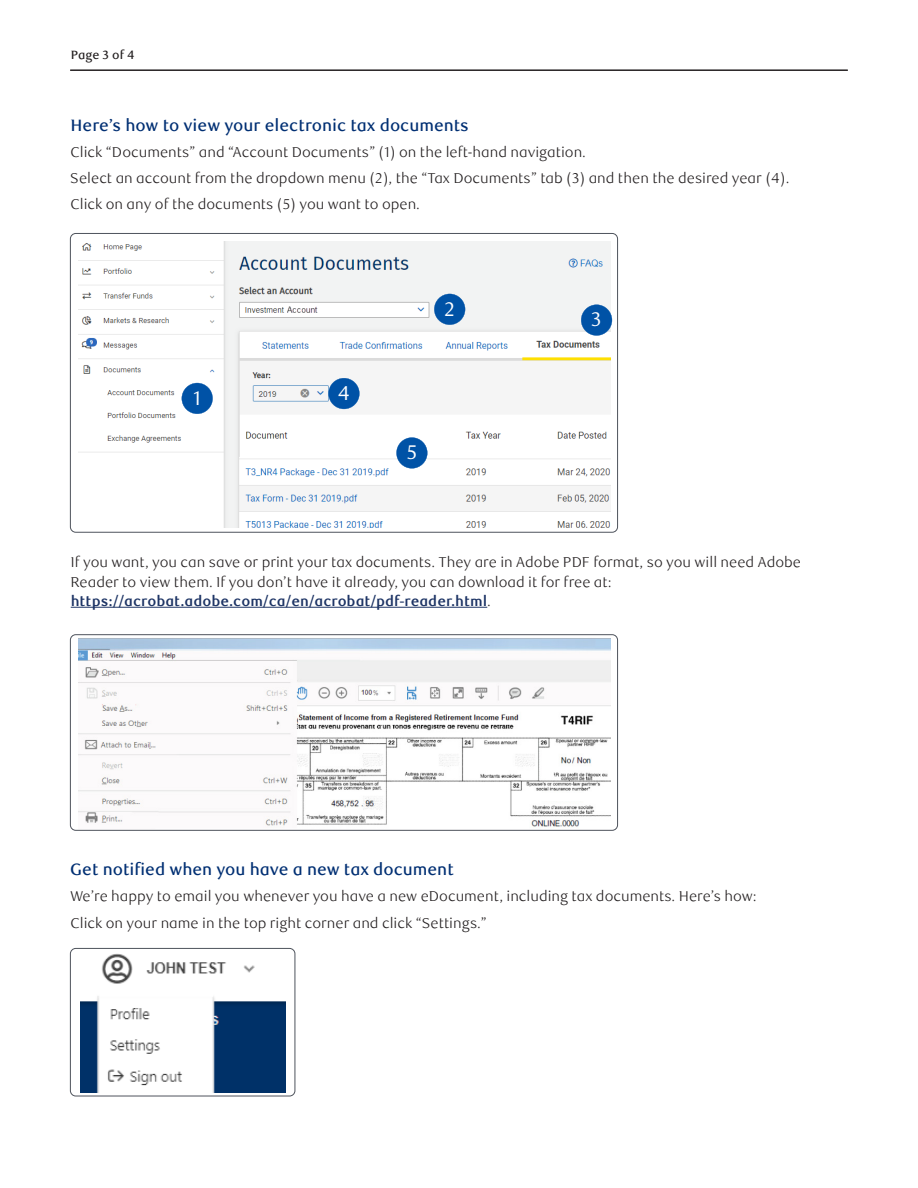
<style>
.page{position:relative;width:918px;height:1188px;background:#fff}
.page>*{position:absolute;margin:0;border:0;box-sizing:border-box;transform-origin:0 0}
.t1{font:19.8px "RBC Text";color:#fff}
._5-Body_Copy{font:500 16.5px "RBC Text";color:#002f73}
._5-Body_Copy-2{font:300 14.25px/19.5px "RBC Text";color:#231f20}
._5-Body_Copy-3{font:700 14.25px "RBC Text";color:#1d3465}
._14-Page_number{font:500 12px "RBC Text";color:#231f20}
.s1{font-weight:300;color:#231f20}
</style>
<div class="page">
<hr style="left:70px;top:70px;width:778px;height:1px;background:#231f20">
<hr style="left:71px;top:607px;width:416px;height:1px;background:#1d3465">
<div style="left:70px;top:233px;width:548px;height:299px;border:1px solid #4e535c;border-radius:5px"></div>
<img style="left:79px;top:241px;width:531px;height:286px">
<svg style="left:182px;top:383px;width:31px;height:31px"></svg>
<svg style="left:434px;top:294px;width:31px;height:31px"></svg>
<svg style="left:581px;top:305px;width:31px;height:31px"></svg>
<svg style="left:328px;top:378px;width:32px;height:31px"></svg>
<svg style="left:396px;top:437px;width:31px;height:32px"></svg>
<div style="left:70px;top:634px;width:548px;height:197px;border:1px solid #4e535c;border-radius:5px"></div>
<img style="left:79px;top:638px;width:531px;height:189px">
<div style="left:538px;top:793px;width:53px;height:8px;background:#fff"></div>
<div style="left:70px;top:948px;width:225px;height:148px;border:1px solid #4e535c;border-radius:5px"></div>
<img style="left:81px;top:953px;width:205px;height:139px">
<p class="_14-Page_number" style="left:71px;top:47px;width:65px">Page 3 of 4</p>
<p class="_5-Body_Copy" style="left:70px;top:115px;width:400px">Here’s how to view your electronic tax documents</p>
<p class="_5-Body_Copy-2" style="left:71px;top:143px;width:517px">Click “Documents” and “Account Documents” (1) on the left-hand navigation.</p>
<p class="_5-Body_Copy-2" style="left:70px;top:169px;width:721px">Select an account from the dropdown menu (2), the “Tax Documents” tab (3) and then the desired year (4).</p>
<p class="_5-Body_Copy-2" style="left:71px;top:195px;width:351px">Click on any of the documents (5) you want to open.</p>
<h1 class="t1" style="left:193px;top:386px;width:9px">1</h1>
<h1 class="t1" style="left:338px;top:381px;width:14px">4</h1>
<h1 class="t1" style="left:444px;top:297px;width:12px">2</h1>
<h1 class="t1" style="left:407px;top:441px;width:12px">5</h1>
<h1 class="t1" style="left:591px;top:308px;width:12px">3</h1>
<p class="_5-Body_Copy-2" style="left:70px;top:553px;width:732px">If you want, you can save or print your tax documents. They are in Adobe PDF format, so you will need Adobe<br>Reader to view them. If you don’t have it already, you can download it for free at:</p>
<p class="_5-Body_Copy-3" style="left:71px;top:593px;width:422px">https://acrobat.adobe.com/ca/en/acrobat/pdf-reader.html<span class="s1">.</span></p>
<p class="_5-Body_Copy" style="left:70px;top:860px;width:385px">Get notified when you have a new tax document</p>
<p class="_5-Body_Copy-2" style="left:70px;top:887px;width:688px">We’re happy to email you whenever you have a new eDocument, including tax documents. Here’s how:</p>
<p class="_5-Body_Copy-2" style="left:71px;top:913px;width:418px">Click on your name in the top right corner and click “Settings.”</p>
</div>
